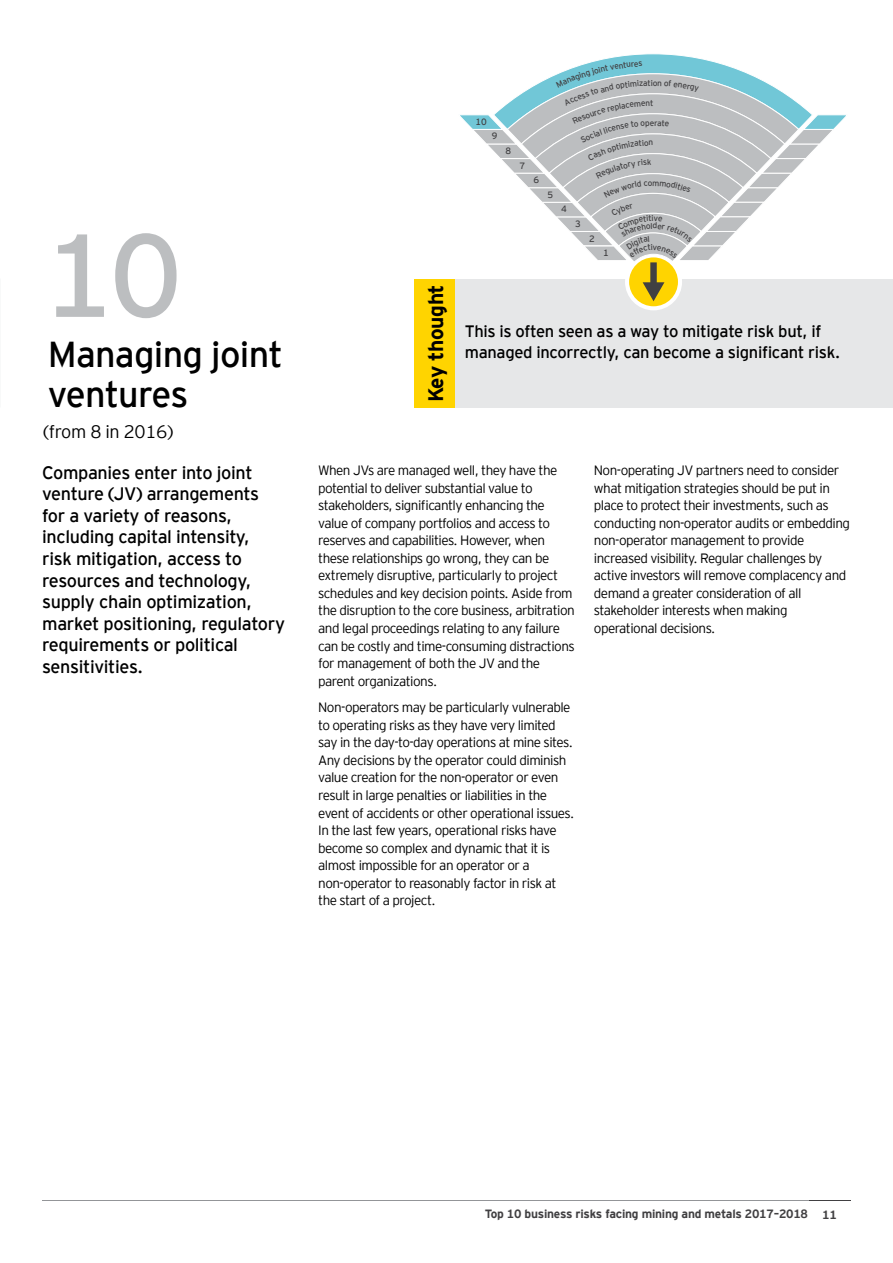
<style>
.page{position:relative;width:893px;height:1263px;background:#fff}
.page>*{position:absolute;margin:0;border:0;box-sizing:border-box;transform-origin:0 0}
.t1{font:117.6px "EY Interstate";color:#bcbec0}
.t2{font:36px/40.5px "EY Interstate";letter-spacing:-.02em;color:#000}
.t3{font:700 21px "EY Interstate";letter-spacing:-.02em;color:#000}
.t4{font:18px/21.6px "EY Interstate";letter-spacing:-.02em;color:#000}
.t5{font:300 18px "EY Interstate";letter-spacing:-.02em;color:#000}
.t6{font:16.5px/21px "EY Interstate";letter-spacing:-.02em;color:#000}
.t7{font:300 13.5px/17.5px "EY Interstate";letter-spacing:-.04em;color:#000}
.t8{font:700 12px "EY Interstate";letter-spacing:-.02em;color:#414042}
.t9{font:9.15px "EY Interstate";color:#414042}
.t10{font:8.25px "EY Interstate";color:#414042}
</style>
<div class="page">
<hr style="left:43px;top:1200px;width:766px;height:1px;background:#939598">
<hr style="left:809px;top:1200px;width:41px;height:1px;background:#414042">
<div style="left:414px;top:279px;width:42px;height:129px;background:#ffd400"></div>
<div style="left:456px;top:279px;width:437px;height:129px;background:#e6e7e8"></div>
<svg style="left:625px;top:253px;width:57px;height:57px"></svg>
<div style="left:629px;top:257px;width:49px;height:49px;background:#ffd400;border-radius:50%"></div>
<svg style="left:460px;top:54px;width:386px;height:247px"></svg>
<h1 class="t1" style="left:42px;top:192px;width:142px">10</h1>
<h2 class="t2" style="left:48px;top:332px;width:237px">Managing joint ventures</h2>
<h3 class="t5" style="left:43px;top:418px;width:132px">(from 8 in 2016)</h3>
<h3 class="t3" style="left:421px;top:402px;width:120px;rotate:-90deg">Key thought</h3>
<p class="t9" style="left:476px;top:115px;width:13px">10</p>
<p class="t9" style="left:492px;top:130px;width:7px">9</p>
<p class="t9" style="left:506px;top:144px;width:7px">8</p>
<p class="t9" style="left:520px;top:159px;width:7px">7</p>
<p class="t9" style="left:533px;top:173px;width:7px">6</p>
<p class="t9" style="left:547px;top:188px;width:7px">5</p>
<p class="t9" style="left:561px;top:203px;width:7px">4</p>
<p class="t9" style="left:575px;top:217px;width:7px">3</p>
<p class="t9" style="left:589px;top:232px;width:7px">2</p>
<p class="t9" style="left:603px;top:246px;width:7px">1</p>
<p class="t10" style="left:651px;top:77px;width:4px">i</p>
<p class="t10" style="left:650px;top:97px;width:5px">t</p>
<p class="t6" style="left:465px;top:320px;width:377px">This is often seen as a way to mitigate risk but, if managed incorrectly, can become a significant risk.</p>
<p class="t4" style="left:42px;top:460px;width:244px">Companies enter into joint venture (JV) arrangements for a variety of reasons, including capital intensity,<br>risk mitigation, access to resources and technology, supply chain optimization, market positioning, regulatory requirements or political sensitivities.</p>
<p class="t7" style="left:594px;top:461px;width:258px">Non-operating JV partners need to consider what mitigation strategies should be put in place to protect their investments, such as conducting non-operator audits or embedding non-operator management to provide increased visibility. Regular challenges by active investors will remove complacency and demand a greater consideration of all stakeholder interests when making operational decisions.</p>
<p class="t7" style="left:318px;top:461px;width:258px">When JVs are managed well, they have the potential to deliver substantial value to stakeholders, significantly enhancing the value of company portfolios and access to reserves and capabilities. However, when these relationships go wrong, they can be extremely disruptive, particularly to project schedules and key decision points. Aside from the disruption to the core business, arbitration and legal proceedings relating to any failure can be costly and time-consuming distractions for management of both the JV and the parent organizations.</p>
<p class="t7" style="left:318px;top:698px;width:258px">Non-operators may be particularly vulnerable to operating risks as they have very limited say in the day-to-day operations at mine sites.<br>Any decisions by the operator could diminish value creation for the non-operator or even result in large penalties or liabilities in the event of accidents or other operational issues.<br>In the last few years, operational risks have become so complex and dynamic that it is almost impossible for an operator or a non-operator to reasonably factor in risk at the start of a project.</p>
<p class="t8" style="left:485px;top:1205px;width:354px">Top 10 business risks facing mining and metals 2017–2018 11</p>
</div>
